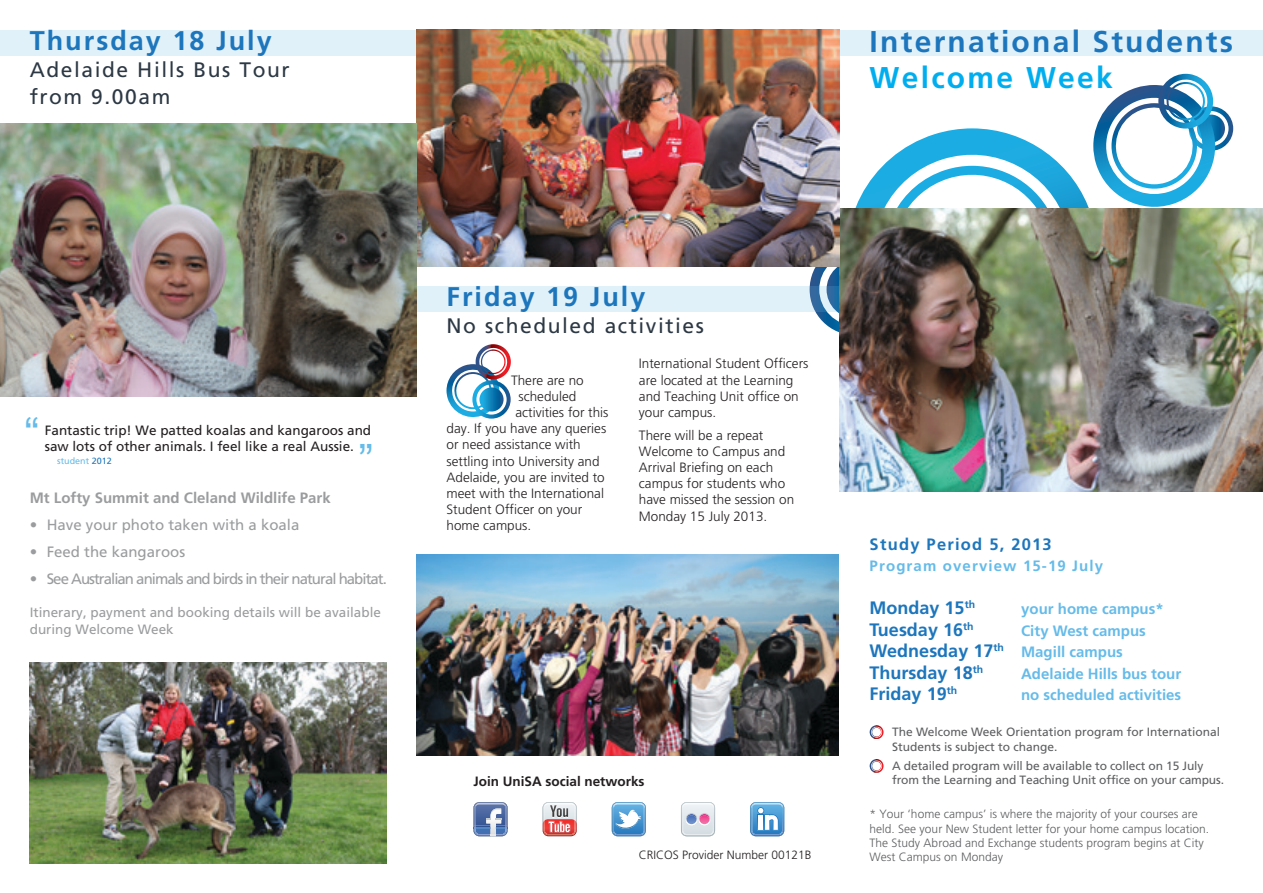
<style>
.page{position:relative;width:1263px;height:893px;background:#fff}
.page>*{position:absolute;margin:0;border:0;box-sizing:border-box;transform-origin:0 0}
.t1{font:45px "Arial";color:#65bbe9}
.t2{font:700 30px/36px "Frutiger LT Std";letter-spacing:.075em;color:#1d76bc}
.t3{font:700 27px "Frutiger LT Std";letter-spacing:.075em;color:#1d76bc}
.t4{font:21px "Frutiger LT Std";letter-spacing:.075em;color:#2c3844}
.t5{font:700 18px "Frutiger LT Std";color:#1d76bc}
.t6{font:700 16.5px "Frutiger LT Std";letter-spacing:.075em;color:#1d76bc}
.t7{font:700 15px "Frutiger LT Std";color:#65bbe9}
.t8{font:15px "Frutiger LT Std";letter-spacing:-.065em;color:#9a9c9e}
.t9{font:15px "Frutiger LT Std";color:#9a9c9e}
.t10{font:700 15px "Frutiger LT Std";color:#9a9c9e}
.t11{font:700 15px "Frutiger LT Std";letter-spacing:.075em;color:#65bbe9}
.text{font:300 13.5px/16.2px "Frutiger LT Std";color:#231f20}
.t12{font:13.5px/16.2px "Frutiger LT Std";color:#231f20}
.t13{font:13.5px/16.2px "Frutiger LT Std";color:#9a9c9e}
.t14{font:700 13.5px "Frutiger LT Std";color:#231f20}
.text-2{font:300 12px/14.4px "Frutiger LT Std";color:#5d5e60}
.t15{font:12px/14.4px "Frutiger LT Std";letter-spacing:-.01em;color:#5d5e60}
.t16{font:300 12px "Frutiger LT Std";color:#231f20}
.t17{font:9px "Frutiger LT Std";color:#65bbe9}
.s1{color:#00aeef}
.s2{color:#1d76bc}
.s3{font-size:18px;color:#1d76bc}
</style>
<div class="page">
<svg style="left:884px;top:128px;width:205px;height:80px"></svg>
<svg style="left:810px;top:165px;width:261px;height:241px"></svg>
<svg style="left:1093px;top:74px;width:140px;height:133px"></svg>
<div style="left:417px;top:286px;width:423px;height:25px;background:#e0f1fa"></div>
<div style="left:0;top:30px;width:1263px;height:25px;background:#e0f1fa"></div>
<img style="left:840px;top:208px;width:423px;height:283px">
<img style="left:417px;top:30px;width:423px;height:236px">
<img style="left:0;top:124px;width:417px;height:273px">
<img style="left:30px;top:663px;width:357px;height:200px">
<svg style="left:473px;top:802px;width:35px;height:34px"></svg>
<img style="left:475px;top:803px;width:31px;height:6px">
<svg style="left:543px;top:802px;width:34px;height:34px"></svg>
<svg style="left:612px;top:802px;width:34px;height:34px"></svg>
<svg style="left:681px;top:802px;width:34px;height:34px"></svg>
<svg style="left:750px;top:802px;width:34px;height:34px"></svg>
<svg style="left:446px;top:344px;width:65px;height:75px"></svg>
<svg style="left:869px;top:725px;width:14px;height:14px"></svg>
<svg style="left:869px;top:759px;width:14px;height:14px"></svg>
<img style="left:417px;top:554px;width:422px;height:201px">
<p class="t3" style="left:30px;top:25px;width:243px">Thursday 18 July</p>
<p class="t4" style="left:30px;top:57px;width:261px">Adelaide Hills Bus Tour</p>
<p class="t4" style="left:30px;top:84px;width:142px">from 9.00am</p>
<p class="t2" style="left:870px;top:24px;width:365px">International Students<br><span class="s1">Welcome Week</span></p>
<p class="t1" style="left:24px;top:405px;width:16px">“</p>
<p class="t12" style="left:45px;top:422px;width:328px">Fantastic trip! We patted koalas and kangaroos and saw lots of other animals. I feel like a real Aussie.</p>
<p class="t17" style="left:57px;top:455px;width:56px">student <span class="s2">2012</span></p>
<p class="t10" style="left:30px;top:489px;width:302px">Mt Lofty Summit and Cleland Wildlife Park</p>
<p class="t9" style="left:30px;top:516px;width:271px">• Have your photo taken with a koala</p>
<p class="t9" style="left:30px;top:543px;width:157px">• Feed the kangaroos</p>
<p class="t8" style="left:30px;top:570px;width:359px">• See Australian animals and birds in their natural habitat.</p>
<p class="t13" style="left:30px;top:605px;width:353px">Itinerary, payment and booking details will be available during Welcome Week</p>
<p class="t1" style="left:358px;top:432px;width:16px">”</p>
<p class="t3" style="left:446px;top:281px;width:200px">Friday 19 July</p>
<p class="t4" style="left:446px;top:313px;width:259px">No scheduled activities</p>
<p class="text" style="left:511px;top:372px;width:74px">There are no</p>
<p class="text" style="left:518px;top:388px;width:59px">scheduled</p>
<p class="text" style="left:515px;top:404px;width:94px">activities for this</p>
<p class="text" style="left:446px;top:421px;width:161px">day. If you have any queries</p>
<p class="text" style="left:446px;top:437px;width:136px">or need assistance with</p>
<p class="text" style="left:446px;top:453px;width:155px">settling into University and</p>
<p class="text" style="left:446px;top:469px;width:160px">Adelaide, you are invited to</p>
<p class="text" style="left:446px;top:485px;width:159px">meet with the International</p>
<p class="text" style="left:446px;top:502px;width:137px">Student Officer on your</p>
<p class="text" style="left:446px;top:518px;width:86px">home campus.</p>
<p class="text" style="left:639px;top:356px;width:171px">International Student Officers are located at the Learning and Teaching Unit office on your campus.</p>
<p class="text" style="left:639px;top:427px;width:157px">There will be a repeat<br>Welcome to Campus and<br>Arrival Briefing on each campus for students who have missed the session on<br>Monday 15 July 2013.</p>
<p class="t14" style="left:473px;top:773px;width:173px">Join UniSA social networks</p>
<p class="t16" style="left:639px;top:848px;width:174px">CRICOS Provider Number 00121B</p>
<p class="t6" style="left:870px;top:534px;width:184px">Study Period 5, 2013</p>
<p class="t11" style="left:870px;top:557px;width:235px">Program overview 15-19 July</p>
<p class="t5" style="left:870px;top:597px;width:107px">Monday 15<sup>th</sup></p>
<p class="t7" style="left:1021px;top:600px;width:144px">your home campus*</p>
<p class="t5" style="left:870px;top:619px;width:105px">Tuesday 16<sup>th</sup></p>
<p class="t7" style="left:1021px;top:622px;width:126px">City West campus</p>
<p class="t7" style="left:870px;top:643px;width:255px"><span class="s3">Wednesday 17</span><sup>th</sup> Magill campus</p>
<p class="t5" style="left:870px;top:662px;width:115px">Thursday 18<sup>th</sup></p>
<p class="t7" style="left:1021px;top:665px;width:162px">Adelaide Hills bus tour</p>
<p class="t5" style="left:870px;top:684px;width:89px">Friday 19<sup>th</sup></p>
<p class="t7" style="left:1021px;top:686px;width:162px">no scheduled activities</p>
<p class="t15" style="left:892px;top:725px;width:330px">The Welcome Week Orientation program for International<br>Students is subject to change.</p>
<p class="t15" style="left:892px;top:758px;width:313px">A detailed program will be available to collect on 15 July</p>
<p class="t15" style="left:892px;top:773px;width:333px">from the Learning and Teaching Unit office on your campus.</p>
<p class="text-2" style="left:870px;top:807px;width:341px">* Your ‘home campus’ is where the majority of your courses are held. See your New Student letter for your home campus location.<br>The Study Abroad and Exchange students program begins at City West Campus on Monday</p>
</div>
